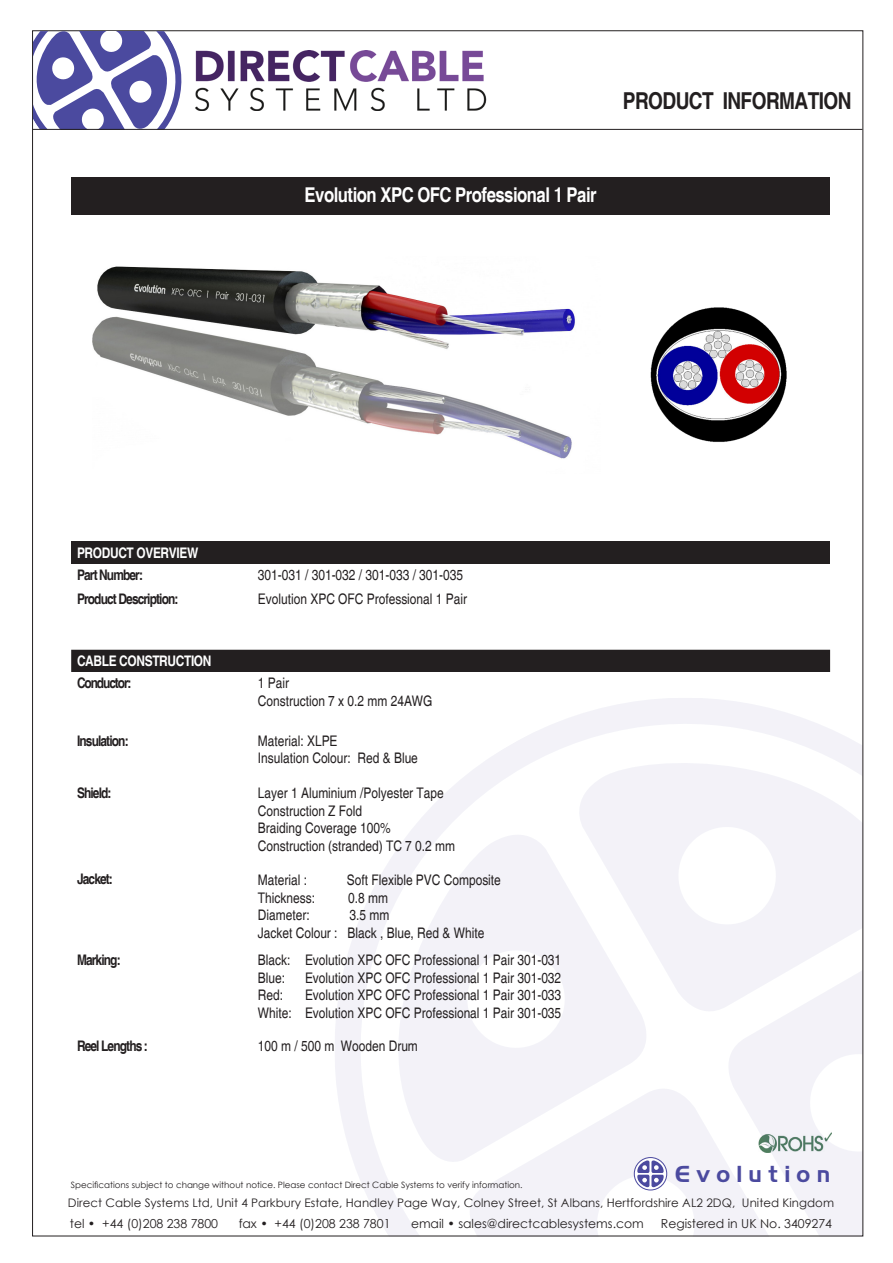
<style>
.page{position:relative;width:893px;height:1263px;background:#fff}
.page>*{position:absolute;margin:0;border:0;box-sizing:border-box;transform-origin:0 0}
.t1{font:700 condensed 23.25px "Helvetica";letter-spacing:-.025em;color:#231f20}
.t2{font:22.5px "Handel Gothic";letter-spacing:.28em;color:#4b4a9f}
.t3{font:700 condensed 20.4px "Helvetica";letter-spacing:-.025em;color:#fff}
.t4{font:condensed 14.55px/17.5px "Helvetica";color:#231f20}
.t5{font:700 condensed 14.55px "Helvetica";letter-spacing:-.06em;color:#231f20}
.t6{font:700 condensed 14.55px "Helvetica";letter-spacing:-.025em;color:#fff}
.t7{font:12.45px "Century Gothic";color:#231f20}
.t8{font:11.7px "Century Gothic";letter-spacing:.005em;color:#231f20}
.t9{font:8.7px "Century Gothic";color:#231f20}
</style>
<div class="page">
<svg style="left:335px;top:698px;width:526px;height:539px"></svg>
<svg style="left:354px;top:821px;width:305px;height:351px;fill:#f3f2f8"></svg>
<svg style="left:460px;top:943px;width:112px;height:112px"></svg>
<svg style="left:567px;top:748px;width:294px;height:275px;fill:#f3f2f8"></svg>
<svg style="left:671px;top:820px;width:112px;height:111px"></svg>
<svg style="left:458px;top:1076px;width:258px;height:161px;fill:#f3f2f8"></svg>
<svg style="left:716px;top:930px;width:147px;height:307px;fill:#f3f2f8"></svg>
<svg style="left:803px;top:1047px;width:58px;height:111px"></svg>
<svg style="left:33px;top:31px;width:164px;height:98px"></svg>
<hr style="left:33px;top:129px;width:829px;height:1px;background:#231f20">
<svg style="left:634px;top:1157px;width:33px;height:33px"></svg>
<div style="left:634px;top:1157px;width:33px;height:33px;border:1px solid #4b4a9f;border-radius:50%"></div>
<svg style="left:590px;top:1160px;width:111px;height:77px"></svg>
<img style="left:194px;top:50px;width:292px;height:61px">
<div style="left:71px;top:541px;width:759px;height:22px;background:#231f20"></div>
<div style="left:71px;top:650px;width:759px;height:22px;background:#231f20"></div>
<div style="left:71px;top:177px;width:759px;height:38px;background:#231f20"></div>
<img style="left:650px;top:307px;width:137px;height:135px">
<img style="left:93px;top:266px;width:482px;height:193px">
<h1 class="t1" style="left:623px;top:87px;width:230px">PRODUCT INFORMATION</h1>
<p class="t3" style="left:305px;top:183px;width:294px">Evolution XPC OFC Professional 1 Pair</p>
<p class="t6" style="left:77px;top:544px;width:123px">PRODUCT OVERVIEW</p>
<p class="t5" style="left:77px;top:566px;width:68px">Part Number:</p>
<p class="t4" style="left:258px;top:566px;width:207px">301-031 / 301-032 / 301-033 / 301-035</p>
<p class="t5" style="left:77px;top:590px;width:103px">Product Description:</p>
<p class="t4" style="left:258px;top:590px;width:211px">Evolution XPC OFC Professional 1 Pair</p>
<p class="t6" style="left:77px;top:652px;width:136px">CABLE CONSTRUCTION</p>
<p class="t5" style="left:77px;top:674px;width:56px">Conductor:</p>
<p class="t4" style="left:258px;top:675px;width:33px">1 Pair</p>
<p class="t4" style="left:258px;top:692px;width:176px">Construction 7 x 0.2 mm 24AWG</p>
<p class="t5" style="left:77px;top:732px;width:53px">Insulation:</p>
<p class="t4" style="left:258px;top:732px;width:81px">Material: XLPE</p>
<p class="t4" style="left:258px;top:749px;width:161px">Insulation Colour: Red &amp; Blue</p>
<p class="t4" style="left:258px;top:784px;width:187px">Layer 1 Aluminium /Polyester Tape</p>
<p class="t4" style="left:258px;top:802px;width:106px">Construction Z Fold</p>
<p class="t4" style="left:258px;top:819px;width:134px">Braiding Coverage 100%</p>
<p class="t4" style="left:258px;top:837px;width:199px">Construction (stranded) TC 7 0.2 mm</p>
<p class="t4" style="left:258px;top:872px;width:51px">Material :</p>
<p class="t4" style="left:347px;top:872px;width:155px">Soft Flexible PVC Composite</p>
<p class="t4" style="left:258px;top:889px;width:59px">Thickness:</p>
<p class="t4" style="left:348px;top:889px;width:41px">0.8 mm</p>
<p class="t4" style="left:258px;top:907px;width:53px">Diameter:</p>
<p class="t4" style="left:350px;top:907px;width:41px">3.5 mm</p>
<p class="t4" style="left:258px;top:924px;width:228px">Jacket Colour : Black , Blue, Red &amp; White</p>
<p class="t5" style="left:77px;top:784px;width:36px">Shield:</p>
<p class="t5" style="left:77px;top:870px;width:37px">Jacket:</p>
<p class="t5" style="left:77px;top:951px;width:45px">Marking:</p>
<p class="t4" style="left:258px;top:952px;width:34px">Black:</p>
<p class="t4" style="left:258px;top:969px;width:29px">Blue:</p>
<p class="t4" style="left:258px;top:987px;width:27px">Red:</p>
<p class="t4" style="left:258px;top:1004px;width:35px">White:</p>
<p class="t4" style="left:305px;top:952px;width:258px">Evolution XPC OFC Professional 1 Pair 301-031<br>Evolution XPC OFC Professional 1 Pair 301-032</p>
<p class="t4" style="left:305px;top:987px;width:258px">Evolution XPC OFC Professional 1 Pair 301-033</p>
<p class="t4" style="left:305px;top:1004px;width:258px">Evolution XPC OFC Professional 1 Pair 301-035</p>
<p class="t5" style="left:77px;top:1037px;width:72px">Reel Lengths :</p>
<p class="t4" style="left:258px;top:1037px;width:161px">100 m / 500 m Wooden Drum</p>
<h2 class="t2" style="left:675px;top:1164px;width:157px">Evolution</h2>
<p class="t8" style="left:68px;top:1194px;width:768px">Direct Cable Systems Ltd, Unit 4 Parkbury Estate, Handley Page Way, Colney Street, St Albans, Hertfordshire AL2 2DQ, United Kingdom</p>
<p class="t7" style="left:70px;top:1214px;width:150px">tel • +44 (0)208 238 7800</p>
<p class="t7" style="left:239px;top:1214px;width:153px">fax • +44 (0)208 238 7801</p>
<p class="t7" style="left:411px;top:1214px;width:234px">email • sales@directcablesystems.com</p>
<p class="t7" style="left:661px;top:1214px;width:173px">Registered in UK No. 3409274</p>
<p class="t9" style="left:71px;top:1178px;width:453px">Specifications subject to change without notice. Please contact Direct Cable Systems to verify information.</p>
</div>
